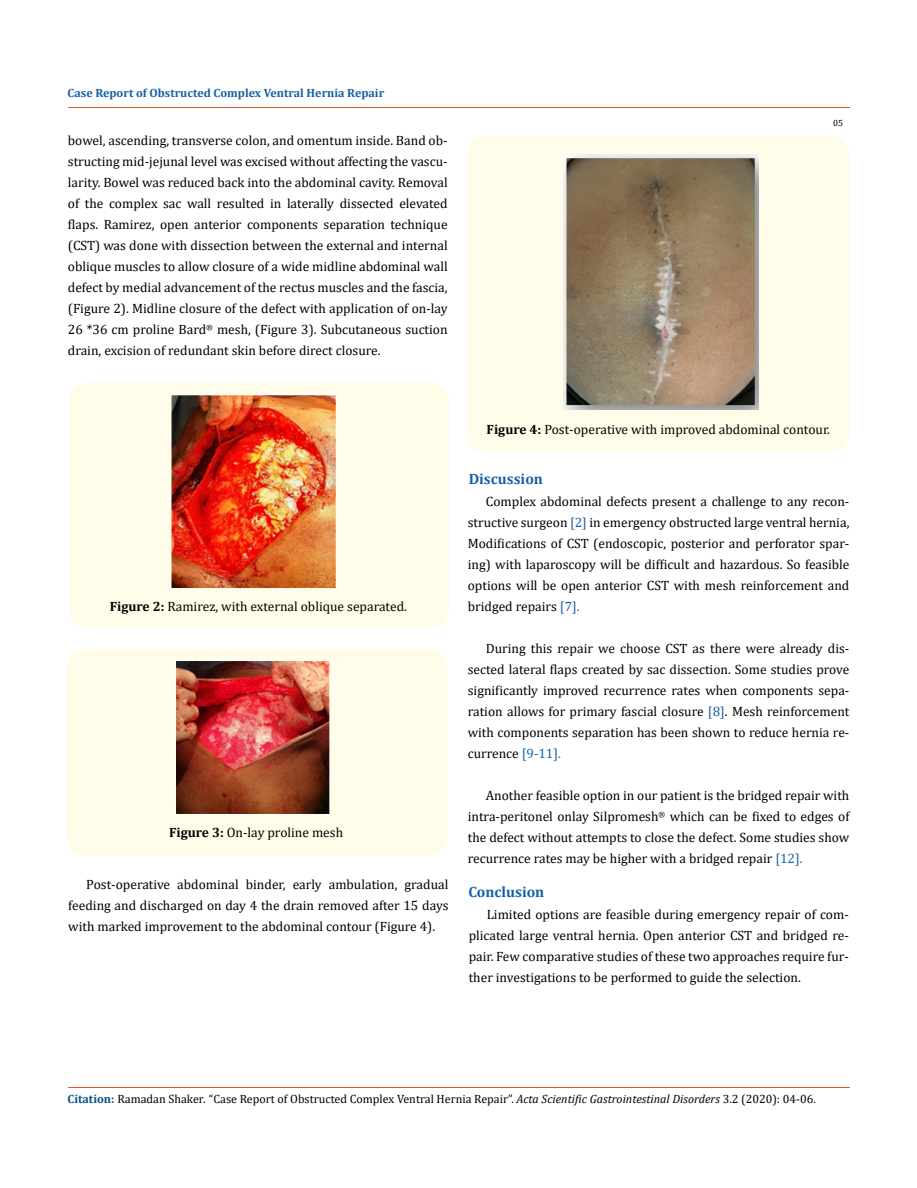
<style>
.page{position:relative;width:917px;height:1188px;background:#fff}
.page>*{position:absolute;margin:0;border:0;box-sizing:border-box;transform-origin:0 0}
.t1{font:700 15px "Cambria";color:#1560a6}
.t2{font:13.5px/21px "Cambria";color:#000;text-align:justify}
.t3{font:12px "Cambria";color:#000}
.t4{font:700 12px "Cambria";color:#1560a6}
.t5{font:9px "Cambria";color:#000}
.s1{font-weight:700}
.s2{color:#1560a6}
.s3{font-weight:700;color:#035089}
.s4{font-style:italic}
</style>
<div class="page">
<div style="left:69px;top:382px;width:380px;height:246px;background:#fffde9;border-radius:18px"></div>
<img style="left:172px;top:395px;width:164px;height:193px">
<div style="left:67px;top:650px;width:380px;height:206px;background:#fffde9;border-radius:18px"></div>
<img style="left:176px;top:660px;width:153px;height:154px">
<div style="left:467px;top:135px;width:382px;height:317px;background:#fffde9;border-radius:18px"></div>
<img style="left:563px;top:154px;width:195px;height:256px">
<hr style="left:68px;top:108px;width:781px;height:1px;background:#e05d1a">
<hr style="left:68px;top:1088px;width:781px;height:1px;background:#e05d1a">
<p class="t4" style="left:68px;top:85px;width:318px">Case Report of Obstructed Complex Ventral Hernia Repair</p>
<p class="t2" style="left:68px;top:130px;width:381px">bowel, ascending, transverse colon, and omentum inside. Band ob&shy;structing mid-jejunal level was excised without affecting the vascu&shy;larity. Bowel was reduced back into the abdominal cavity. Removal of the complex sac wall resulted in laterally dissected elevated flaps. Ramirez, open anterior components separation technique (CST) was done with dissection between the external and internal oblique muscles to allow closure of a wide midline abdominal wall defect by medial advancement of the rectus muscles and the fascia, (Figure 2). Midline closure of the defect with application of on-lay 26 *36 cm proline Bard<sup>®</sup> mesh, (Figure 3). Subcutaneous suction drain, excision of redundant skin before direct closure.</p>
<p class="t5" style="left:833px;top:118px;width:11px">05</p>
<p class="t2" style="left:110px;top:596px;width:299px"><span class="s1">Figure 2:</span> Ramirez, with external oblique separated.</p>
<p class="t2" style="left:169px;top:821px;width:175px"><span class="s1">Figure 3:</span> On-lay proline mesh</p>
<p class="t2" style="left:68px;top:874px;width:381px;text-indent:18px">Post-operative abdominal binder, early ambulation, gradual feeding and discharged on day 4 the drain removed after 15 days with marked improvement to the abdominal contour (Figure 4).</p>
<p class="t2" style="left:486px;top:418px;width:345px"><span class="s1">Figure 4:</span> Post-operative with improved abdominal contour.</p>
<p class="t1" style="left:468px;top:468px;width:76px">Discussion</p>
<p class="t2" style="left:468px;top:491px;width:383px;text-indent:18px">Complex abdominal defects present a challenge to any recon&shy;structive surgeon <span class="s2">[2]</span> in emergency obstructed large ventral hernia, Modifications of CST (endoscopic, posterior and perforator spar&shy;ing) with laparoscopy will be difficult and hazardous. So feasible options will be open anterior CST with mesh reinforcement and bridged repairs <span class="s2">[7].</span></p>
<p class="t2" style="left:468px;top:638px;width:383px;text-indent:18px">During this repair we choose CST as there were already dis&shy;sected lateral flaps created by sac dissection. Some studies prove significantly improved recurrence rates when components sepa&shy;ration allows for primary fascial closure <span class="s2">[8]</span>. Mesh reinforcement with components separation has been shown to reduce hernia re&shy;currence <span class="s2">[9-11].</span></p>
<p class="t2" style="left:468px;top:785px;width:383px;text-indent:18px">Another feasible option in our patient is the bridged repair with intra-peritonel onlay Silpromesh<sup>®</sup> which can be fixed to edges of the defect without attempts to close the defect. Some studies show recurrence rates may be higher with a bridged repair <span class="s2">[12].</span></p>
<p class="t1" style="left:468px;top:881px;width:77px">Conclusion</p>
<p class="t2" style="left:468px;top:904px;width:381px;text-indent:18px">Limited options are feasible during emergency repair of com&shy;plicated large ventral hernia. Open anterior CST and bridged re&shy;pair. Few comparative studies of these two approaches require fur&shy;ther investigations to be performed to guide the selection.</p>
<p class="t3" style="left:68px;top:1092px;width:749px"><span class="s3">Citation:</span> Ramadan Shaker<span class="s4">.</span> “Case Report of Obstructed Complex Ventral Hernia Repair”. <span class="s4">Acta Scientific Gastrointestinal Disorders</span> 3.2 (2020): 04-06.</p>
</div>
